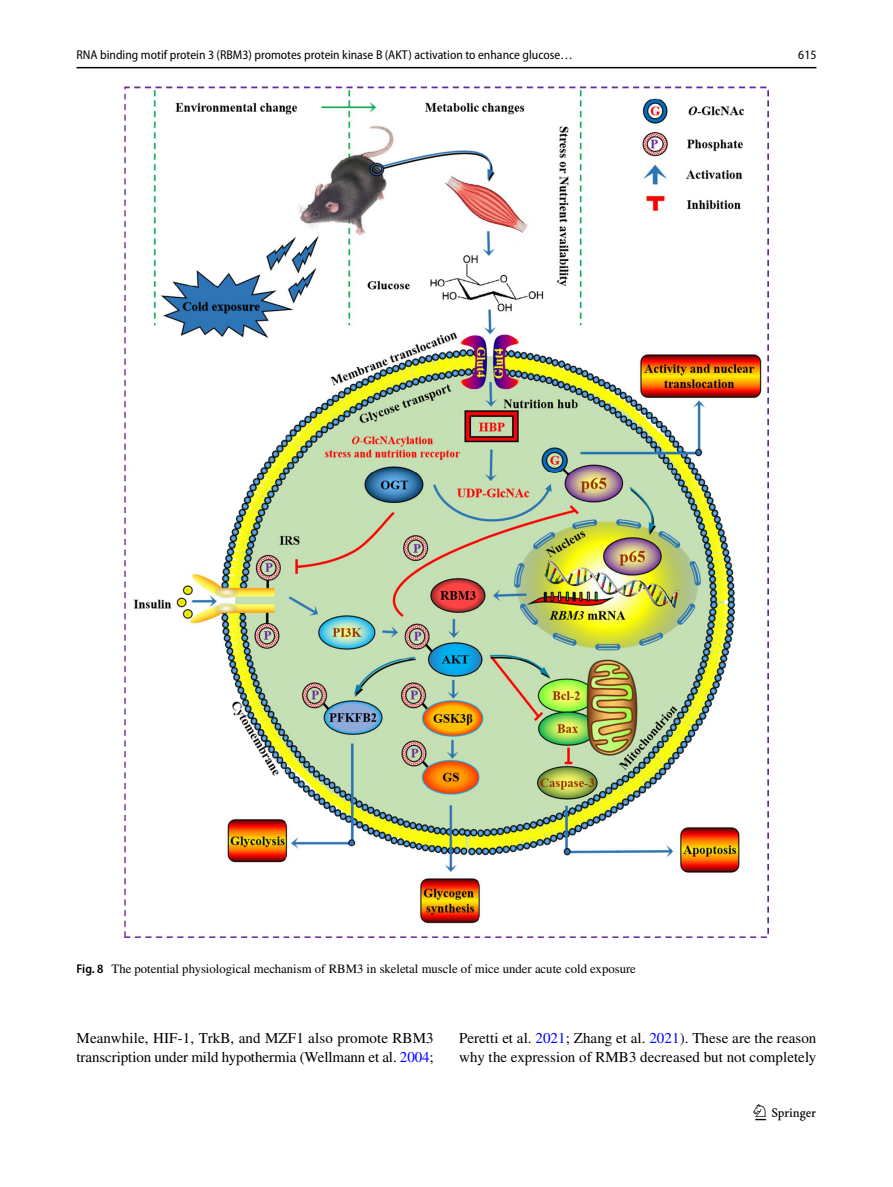
<style>
.page{position:relative;width:893px;height:1187px;background:#fff}
.page>*{position:absolute;margin:0;border:0;box-sizing:border-box;transform-origin:0 0}
.t1{font:22.5px "Springnew Regular 3";color:#000}
.t2{font:15px/18.8px "STIX";letter-spacing:.005em;color:#000}
.t3{font:12.75px "STIX";color:#000}
.t4{font:12.75px "Myriad Pro Semi Cn 3";color:#000}
.t5{font:semi-condensed 12.75px "Myriad Pro";color:#000}
.s1{font-family:"Myriad Pro";font-weight:600;font-stretch:semi-condensed}
.s2{color:#00f}
</style>
<div class="page">
<hr style="left:77px;top:67px;width:739px;height:1px;background:#000">
<img style="left:125px;top:87px;width:643px;height:850px">
<p class="t4" style="left:77px;top:48px;width:498px">RNA binding motif protein 3 (RBM3) promotes protein kinase B (AKT) activation to enhance glucose…</p>
<p class="t5" style="left:798px;top:48px;width:20px">615</p>
<p class="t3" style="left:77px;top:959px;width:561px"><span class="s1">Fig. 8</span> The potential physiological mechanism of RBM3 in skeletal muscle of mice under acute cold exposure</p>
<p class="t2" style="left:77px;top:1029px;width:359px">Meanwhile, HIF-1, TrkB, and MZF1 also promote RBM3 transcription under mild hypothermia (Wellmann et al. <span class="s2">2004</span>;</p>
<p class="t2" style="left:459px;top:1029px;width:359px">Peretti et al. <span class="s2">2021</span>; Zhang et al. <span class="s2">2021</span>). These are the reason why the expression of RMB3 decreased but not completely</p>
<h1 class="t1" style="left:755px;top:1104px;width:62px">1 3</h1>
</div>
